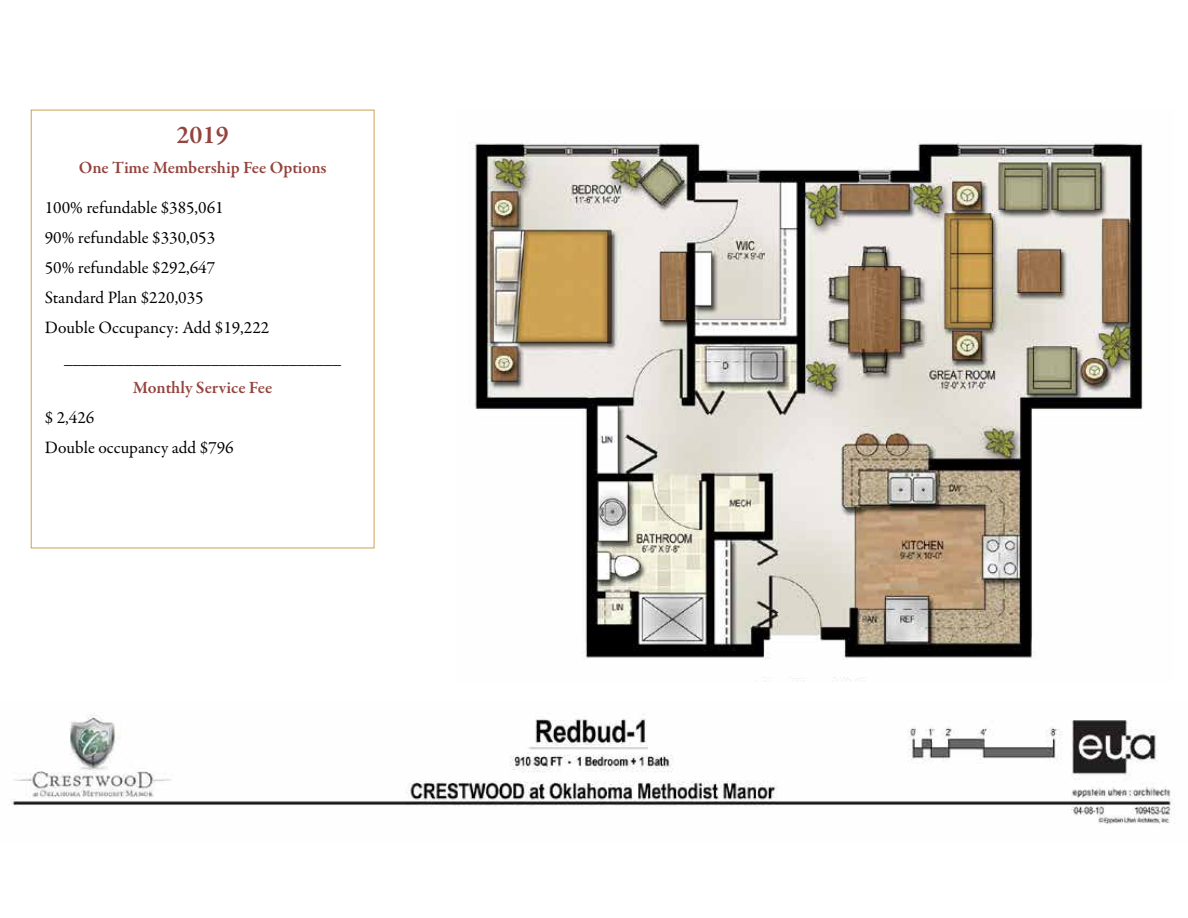
<style>
.page{position:relative;width:1188px;height:918px;background:#fff}
.page>*{position:absolute;margin:0;border:0;box-sizing:border-box;transform-origin:0 0}
.t1{font:600 26.25px "Garamond Premr Pro";color:#94433d}
.t2{font:17.4px/30.2px "Garamond Premr Pro";color:#000}
.t3{font:600 17.4px "Garamond Premr Pro";letter-spacing:-.005em;color:#94433d}
</style>
<div class="page">
<img style="left:469px;top:141px;width:675px;height:540px">
<img style="left:11px;top:713px;width:1164px;height:111px">
<h1 class="t1" style="left:177px;top:119px;width:54px">2019</h1>
<p class="t3" style="left:79px;top:157px;width:249px">One Time Membership Fee Options</p>
<p class="t2" style="left:45px;top:192px;width:180px">100% refundable $385,061</p>
<p class="t2" style="left:45px;top:222px;width:172px">90% refundable $330,053</p>
<p class="t2" style="left:45px;top:253px;width:172px">50% refundable $292,647</p>
<p class="t2" style="left:45px;top:283px;width:160px">Standard Plan $220,035</p>
<p class="t2" style="left:45px;top:313px;width:226px">Double Occupancy: Add $19,222</p>
<p class="t2" style="left:64px;top:343px;width:278px">________________________________</p>
<p class="t3" style="left:133px;top:377px;width:141px">Monthly Service Fee</p>
<p class="t2" style="left:45px;top:403px;width:190px">$ 2,426<br>Double occupancy add $796</p>
</div>
